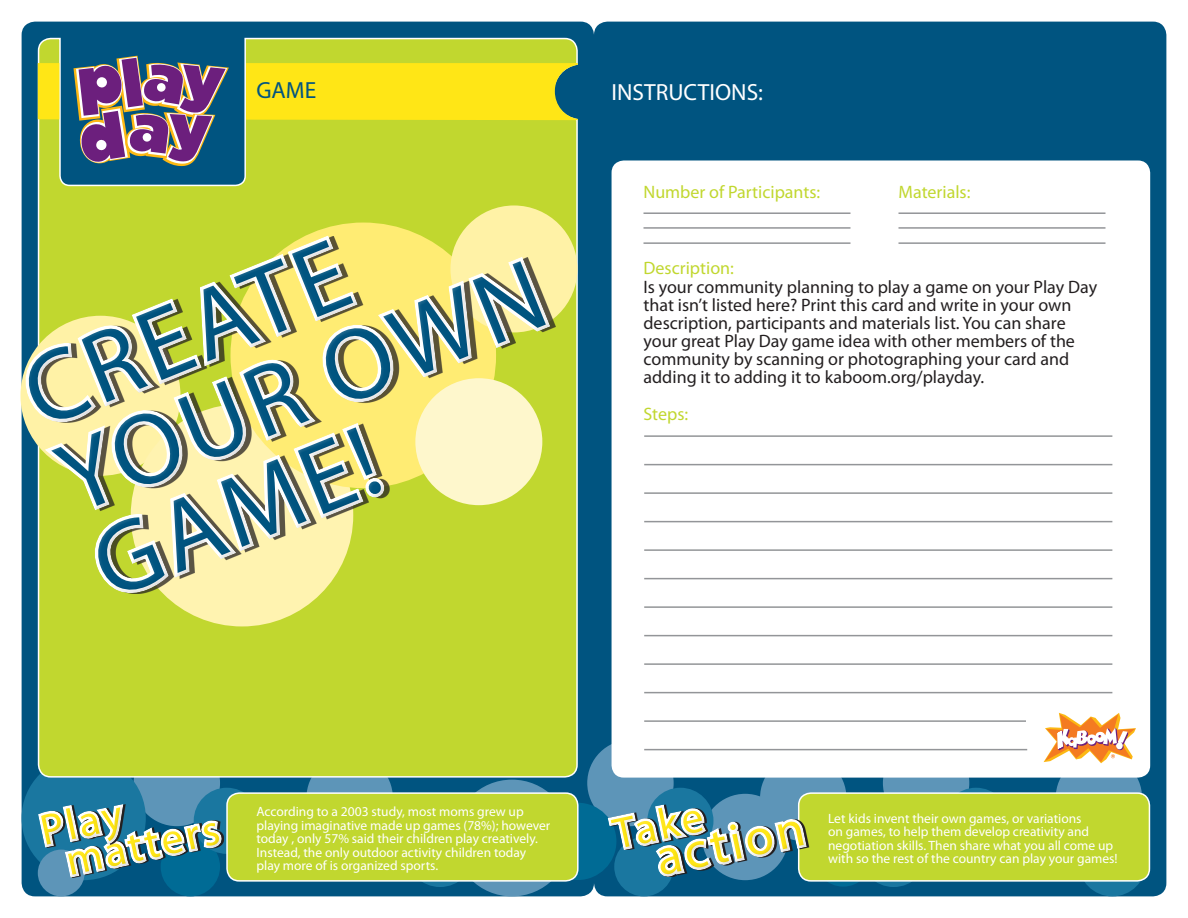
<style>
.page{position:relative;width:1188px;height:918px;background:#fff}
.page>*{position:absolute;margin:0;border:0;box-sizing:border-box;transform-origin:0 0}
.t1{font:101.4px/92.4px "Myriad Pro";color:#005480}
.t2{font:51.6px "Myriad Pro";color:#ffe616}
.t3{font:43.95px "Myriad Pro";color:#ffe616}
.t4{font:23.4px "Myriad Pro";color:#fff}
.t5{font:23.4px "Myriad Pro";color:#005480}
.t6{font:18px/18px "Myriad Pro";color:#231f20}
.t7{font:18px "Myriad Pro";color:#c1d72f}
.t8{font:13.5px/13.5px "Myriad Pro";color:#fff}
</style>
<div class="page">
<div style="left:22px;top:22px;width:572px;height:874px;background:#005480;border-radius:14px"></div>
<div style="left:594px;top:22px;width:572px;height:874px;background:#005480;border-radius:14px"></div>
<div style="left:134px;top:740px;width:86px;height:86px;background:#5d95b8;border-radius:50%"></div>
<div style="left:587px;top:740px;width:87px;height:86px;background:#5d95b8;border-radius:50%"></div>
<div style="left:883px;top:740px;width:86px;height:86px;background:#5d95b8;border-radius:50%"></div>
<div style="left:306px;top:755px;width:87px;height:86px;background:#5d95b8;border-radius:50%"></div>
<div style="left:760px;top:755px;width:86px;height:86px;background:#5d95b8;border-radius:50%"></div>
<div style="left:1056px;top:755px;width:86px;height:86px;background:#5d95b8;border-radius:50%"></div>
<div style="left:454px;top:780px;width:116px;height:116px;background:#5d95b8;border-radius:50%"></div>
<div style="left:539px;top:803px;width:77px;height:77px;background:#006b95;border-radius:50%"></div>
<div style="left:814px;top:829px;width:58px;height:58px;background:#006b95;border-radius:50%"></div>
<div style="left:406px;top:819px;width:68px;height:68px;background:#1a77a0;border-radius:50%"></div>
<div style="left:860px;top:819px;width:68px;height:68px;background:#1a77a0;border-radius:50%"></div>
<div style="left:1078px;top:829px;width:68px;height:67px;background:#1a77a0;border-radius:50%"></div>
<div style="left:22px;top:756px;width:124px;height:124px;background:#1a77a0;border-radius:50%"></div>
<div style="left:614px;top:837px;width:60px;height:59px;background:#1a77a0;border-radius:50%"></div>
<div style="left:943px;top:788px;width:66px;height:66px;background:#1a77a0;border-radius:50%"></div>
<svg style="left:37px;top:37px;width:541px;height:741px;background:#bad237"></svg>
<div style="left:612px;top:160px;width:538px;height:618px;background:#fff;border-radius:12px"></div>
<div style="left:227px;top:793px;width:351px;height:88px;background:#c1d72f;border-radius:12px"></div>
<div style="left:226px;top:792px;width:353px;height:90px;border:2px solid #fff;border-radius:12px"></div>
<div style="left:799px;top:793px;width:350px;height:88px;background:#c1d72f;border-radius:12px"></div>
<div style="left:798px;top:792px;width:352px;height:90px;border:2px solid #fff;border-radius:12px"></div>
<svg style="left:1044px;top:713px;width:92px;height:50px"></svg>
<svg style="left:599px;top:789px;width:216px;height:96px"></svg>
<svg style="left:29px;top:786px;width:203px;height:111px"></svg>
<svg style="left:20px;top:166px;width:558px;height:447px;background:#dee28f"></svg>
<hr style="left:644px;top:212px;width:206px;height:2px;background:#939598">
<hr style="left:644px;top:227px;width:206px;height:2px;background:#939598">
<hr style="left:644px;top:242px;width:206px;height:2px;background:#939598">
<hr style="left:898px;top:212px;width:208px;height:2px;background:#939598">
<hr style="left:898px;top:227px;width:208px;height:2px;background:#939598">
<hr style="left:898px;top:242px;width:208px;height:2px;background:#939598">
<svg style="left:38px;top:56px;width:540px;height:110px;background:#b0af46"></svg>
<hr style="left:644px;top:435px;width:468px;height:2px;background:#939598">
<hr style="left:644px;top:464px;width:468px;height:1px;background:#939598">
<hr style="left:644px;top:492px;width:468px;height:2px;background:#939598">
<hr style="left:644px;top:606px;width:468px;height:2px;background:#939598">
<hr style="left:644px;top:635px;width:468px;height:1px;background:#939598">
<hr style="left:644px;top:663px;width:468px;height:2px;background:#939598">
<hr style="left:644px;top:521px;width:468px;height:1px;background:#939598">
<hr style="left:644px;top:549px;width:468px;height:2px;background:#939598">
<hr style="left:644px;top:578px;width:468px;height:1px;background:#939598">
<hr style="left:644px;top:692px;width:468px;height:1px;background:#939598">
<hr style="left:644px;top:720px;width:382px;height:2px;background:#939598">
<hr style="left:644px;top:749px;width:383px;height:1px;background:#939598">
<p class="t5" style="left:256px;top:76px;width:61px">GAME</p>
<h1 class="t1" style="left:10px;top:353px;width:516px;rotate:-22deg">CREATE<br>YOUR OWN<br>GAME!</h1>
<p class="t4" style="left:612px;top:78px;width:153px">INSTRUCTIONS:</p>
<p class="t7" style="left:644px;top:181px;width:178px">Number of Participants:</p>
<p class="t7" style="left:898px;top:181px;width:73px">Materials:</p>
<p class="t7" style="left:644px;top:257px;width:92px">Description:</p>
<p class="t6" style="left:644px;top:277px;width:455px">Is your community planning to play a game on your Play Day that isn’t listed here? Print this card and write in your own description, participants and materials list. You can share your great Play Day game idea with other members of the community by scanning or photographing your card and adding it to adding it to kaboom.org/playday.</p>
<p class="t7" style="left:644px;top:402px;width:46px">Steps:</p>
<h3 class="t3" style="left:35px;top:804px;width:84px;rotate:-12deg">Play</h3>
<h3 class="t3" style="left:61px;top:834px;width:157px;rotate:-12deg">matters</h3>
<h3 class="t3" style="left:608px;top:808px;width:92px;rotate:-12deg">Take</h3>
<p class="t8" style="left:256px;top:805px;width:295px">According to a 2003 study, most moms grew up playing imaginative made up games (78%); however today , only 57% said their children play creatively.<br>Instead, the only outdoor activity children today play more of is organized sports.</p>
<p class="t8" style="left:828px;top:811px;width:291px">Let kids invent their own games, or variations<br>on games, to help them develop creativity and negotiation skills. Then share what you all come up with so the rest of the country can play your games!</p>
<h2 class="t2" style="left:650px;top:827px;width:152px;rotate:-12deg">action</h2>
</div>
